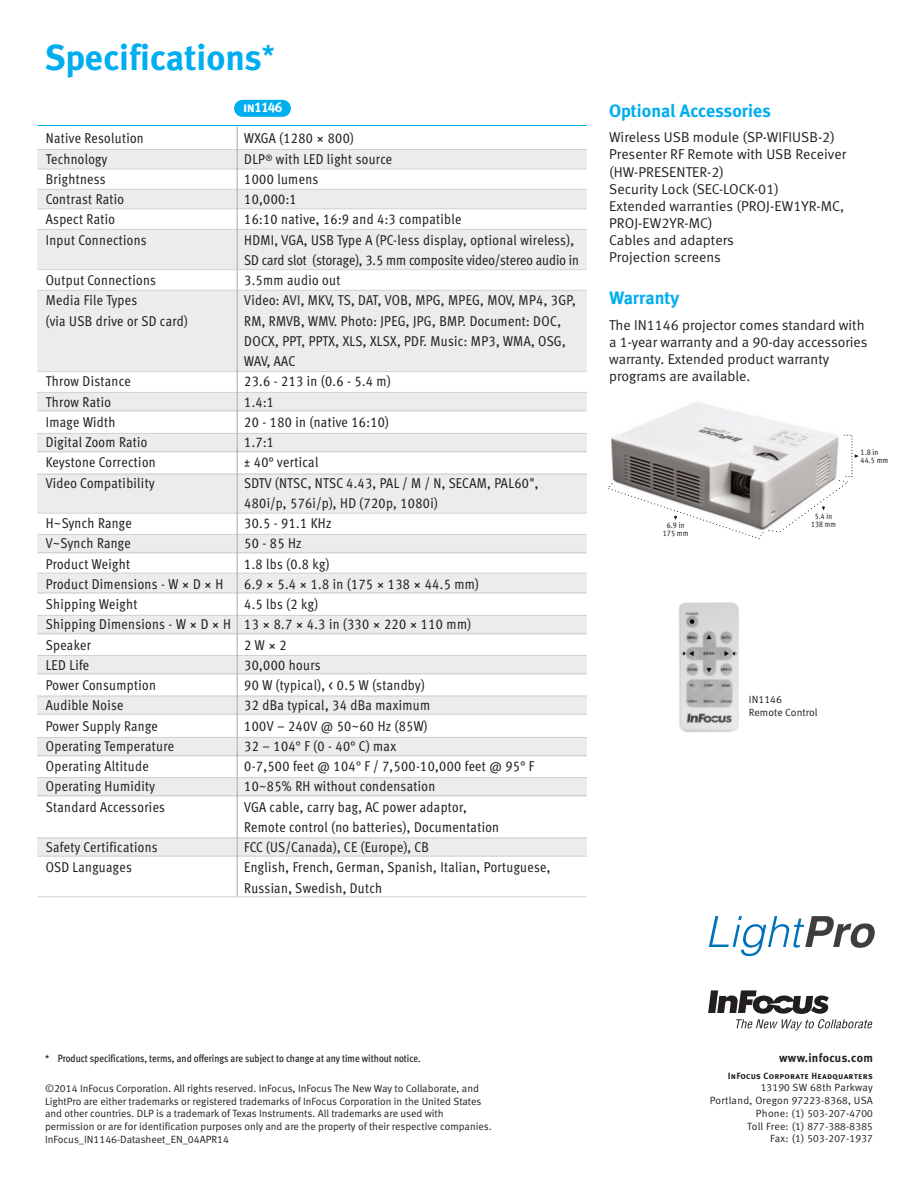
<style>
.page{position:relative;width:918px;height:1188px;background:#fff}
.page>*{position:absolute;margin:0;border:0;box-sizing:border-box;transform-origin:0 0}
.t1{font:700 36px "Meta Plus";color:#00aeef}
.t2{font:700 18px "Meta Plus";color:#00aeef}
.t3{font:14.25px/20.2px "Meta Cond Book LF";letter-spacing:.025em;color:#231f20}
.t4{font:14.25px/17.1px "Meta Normal LF";color:#231f20}
.t5{font:13.95px "Meta Plus Bold Caps";letter-spacing:-.045em;color:#fff}
.t6{font:700 12px "Meta Plus";letter-spacing:.025em;color:#231f20}
.t7{font:10.5px/12.6px "Meta Normal LF";color:#231f20}
.t8{font:10.5px "Meta Cond Medium LF";color:#231f20}
.t9{font:10.5px/12.8px "Meta Plus Normal Caps";letter-spacing:.025em;color:#231f20;text-align:right}
.t10{font:10.5px/12.8px "Meta Normal LF";letter-spacing:.025em;color:#231f20;text-align:right}
.t11{font:9px "Meta Plus Bold Caps";letter-spacing:.025em;color:#231f20}
.t12{font:8.1px/8.1px "Meta Cond Book LF";letter-spacing:.01em;color:#231f20}
.t13{font:8.1px/8.1px "Meta Cond Book LF";letter-spacing:.01em;color:#231f20;text-align:center;scale:.95 1}
.s1{font-family:"Meta Plus Normal Caps"}
.s2{font-family:"Meta Normal LF"}
</style>
<div class="page">
<img style="left:679px;top:602px;width:60px;height:130px">
<img style="left:611px;top:402px;width:234px;height:77px">
<div style="left:38px;top:149px;width:549px;height:19px;background:#ececee"></div>
<hr style="left:38px;top:149px;width:549px;height:1px;background:#d1d2d4">
<hr style="left:38px;top:169px;width:549px;height:1px;background:#d1d2d4">
<div style="left:38px;top:189px;width:549px;height:19px;background:#ececee"></div>
<hr style="left:38px;top:189px;width:549px;height:1px;background:#d1d2d4">
<hr style="left:38px;top:208px;width:549px;height:1px;background:#d1d2d4">
<div style="left:38px;top:229px;width:549px;height:40px;background:#ececee"></div>
<hr style="left:38px;top:229px;width:549px;height:1px;background:#d1d2d4">
<hr style="left:38px;top:269px;width:549px;height:1px;background:#d1d2d4">
<div style="left:38px;top:290px;width:549px;height:82px;background:#ececee"></div>
<hr style="left:38px;top:290px;width:549px;height:1px;background:#d1d2d4">
<hr style="left:38px;top:371px;width:549px;height:1px;background:#d1d2d4">
<div style="left:38px;top:392px;width:549px;height:19px;background:#ececee"></div>
<hr style="left:38px;top:392px;width:549px;height:1px;background:#d1d2d4">
<hr style="left:38px;top:410px;width:549px;height:1px;background:#d1d2d4">
<div style="left:38px;top:433px;width:549px;height:19px;background:#ececee"></div>
<hr style="left:38px;top:433px;width:549px;height:1px;background:#d1d2d4">
<hr style="left:38px;top:451px;width:549px;height:1px;background:#d1d2d4">
<div style="left:38px;top:473px;width:549px;height:40px;background:#ececee"></div>
<hr style="left:38px;top:474px;width:549px;height:1px;background:#d1d2d4">
<hr style="left:38px;top:513px;width:549px;height:1px;background:#d1d2d4">
<div style="left:38px;top:534px;width:549px;height:19px;background:#ececee"></div>
<hr style="left:38px;top:534px;width:549px;height:1px;background:#d1d2d4">
<hr style="left:38px;top:552px;width:549px;height:1px;background:#d1d2d4">
<div style="left:38px;top:573px;width:549px;height:21px;background:#ececee"></div>
<hr style="left:38px;top:573px;width:549px;height:1px;background:#d1d2d4">
<hr style="left:38px;top:592px;width:549px;height:1px;background:#d1d2d4">
<div style="left:38px;top:615px;width:549px;height:19px;background:#ececee"></div>
<hr style="left:38px;top:615px;width:549px;height:1px;background:#d1d2d4">
<hr style="left:38px;top:633px;width:549px;height:1px;background:#d1d2d4">
<div style="left:38px;top:655px;width:549px;height:19px;background:#ececee"></div>
<hr style="left:38px;top:655px;width:549px;height:1px;background:#d1d2d4">
<hr style="left:38px;top:673px;width:549px;height:1px;background:#d1d2d4">
<div style="left:38px;top:696px;width:549px;height:19px;background:#ececee"></div>
<hr style="left:38px;top:696px;width:549px;height:1px;background:#d1d2d4">
<hr style="left:38px;top:714px;width:549px;height:1px;background:#d1d2d4">
<div style="left:38px;top:737px;width:549px;height:19px;background:#ececee"></div>
<hr style="left:38px;top:737px;width:549px;height:1px;background:#d1d2d4">
<hr style="left:38px;top:755px;width:549px;height:1px;background:#d1d2d4">
<div style="left:38px;top:777px;width:549px;height:19px;background:#ececee"></div>
<hr style="left:38px;top:777px;width:549px;height:1px;background:#d1d2d4">
<hr style="left:38px;top:795px;width:549px;height:1px;background:#d1d2d4">
<div style="left:38px;top:838px;width:549px;height:19px;background:#ececee"></div>
<hr style="left:38px;top:838px;width:549px;height:1px;background:#d1d2d4">
<hr style="left:38px;top:856px;width:549px;height:1px;background:#d1d2d4">
<hr style="left:38px;top:896px;width:549px;height:1px;background:#d1d2d4">
<div style="left:234px;top:100px;width:57px;height:17px;background:#00aeef;border-radius:9px"></div>
<hr style="left:237px;top:126px;width:1px;height:771px;background:#a8a9ad">
<hr style="left:38px;top:125px;width:549px;height:1px;background:#00aeef">
<svg style="left:854px;top:454px;width:5px;height:4px"></svg>
<svg style="left:608px;top:479px;width:240px;height:60px"></svg>
<svg style="left:708px;top:990px;width:165px;height:41px"></svg>
<svg style="left:709px;top:916px;width:166px;height:40px"></svg>
<h1 class="t1" style="left:45px;top:36px;width:231px">Specifications<sup>*</sup></h1>
<p class="t3" style="left:46px;top:128px;width:103px">Native Resolution<br>Technology<br>Brightness<br>Contrast Ratio<br>Aspect Ratio<br>Input Connections</p>
<p class="t3" style="left:46px;top:270px;width:144px">Output Connections<br>Media File Types<br>(via USB drive or SD card)</p>
<p class="t3" style="left:46px;top:371px;width:111px">Throw Distance<br>Throw Ratio<br>Image Width<br>Digital Zoom Ratio<br>Keystone Correction<br>Video Compatibility</p>
<p class="t3" style="left:46px;top:513px;width:187px">H~Synch Range<br>V~Synch Range<br>Product Weight<br>Product Dimensions - W × D × H<br>Shipping Weight<br>Shipping Dimensions - W × D × H<br>Speaker<br>LED Life<br>Power Consumption<br>Audible Noise<br>Power Supply Range<br>Operating Temperature<br>Operating Altitude<br>Operating Humidity<br>Standard Accessories</p>
<p class="t3" style="left:46px;top:837px;width:114px">Safety Certifications<br>OSD Languages</p>
<p class="t5" style="left:243px;top:99px;width:41px">in1146</p>
<p class="t3" style="left:244px;top:128px;width:336px">WXGA (1280 × 800)<br>DLP<sup>®</sup> with LED light source<br>1000 lumens<br>10,000:1<br>16:10 native, 16:9 and 4:3 compatible<br>HDMI, VGA, USB Type A (PC-less display, optional wireless),<br>SD card slot (storage), 3.5 mm composite video/stereo audio in<br>3.5mm audio out<br>Video: AVI, MKV, TS, DAT, VOB, MPG, MPEG, MOV, MP4, 3GP,<br>RM, RMVB, WMV. Photo: JPEG, JPG, BMP. Document: DOC,<br>DOCX, PPT, PPTX, XLS, XLSX, PDF. Music: MP3, WMA, OSG,<br>WAV, AAC<br>23.6 - 213 in (0.6 - 5.4 m)<br>1.4:1<br>20 - 180 in (native 16:10)<br>1.7:1<br>± 40° vertical<br>SDTV (NTSC, NTSC 4.43, PAL / M / N, SECAM, PAL60",<br>480i/p, 576i/p), HD (720p, 1080i)<br>30.5 - 91.1 KHz<br>50 - 85 Hz<br>1.8 lbs (0.8 kg)<br>6.9 × 5.4 × 1.8 in (175 × 138 × 44.5 mm)<br>4.5 lbs (2 kg)<br>13 × 8.7 × 4.3 in (330 × 220 × 110 mm)<br>2 W × 2<br>30,000 hours<br>90 W (typical), &lt; 0.5 W (standby)<br>32 dBa typical, 34 dBa maximum<br>100V – 240V @ 50~60 Hz (85W)<br>32 – 104° F (0 - 40° C) max<br>0-7,500 feet @ 104° F / 7,500-10,000 feet @ 95° F<br>10~85% RH without condensation<br>VGA cable, carry bag, AC power adaptor,<br>Remote control (no batteries), Documentation<br>FCC (US/Canada), CE (Europe), CB<br>English, French, German, Spanish, Italian, Portuguese,<br>Russian, Swedish, Dutch</p>
<p class="t2" style="left:609px;top:100px;width:163px">Optional Accessories</p>
<p class="t4" style="left:609px;top:129px;width:239px">Wireless USB module (SP-WIFIUSB-2)<br>Presenter RF Remote with USB Receiver (HW-PRESENTER-2)<br>Security Lock (SEC-LOCK-01)<br>Extended warranties (PROJ-EW1YR-MC,<br>PROJ-EW2YR-MC)<br>Cables and adapters<br>Projection screens</p>
<p class="t2" style="left:609px;top:287px;width:72px">Warranty</p>
<p class="t4" style="left:609px;top:316px;width:260px">The IN1146 projector comes standard with a 1-year warranty and a 90-day accessories warranty. Extended product warranty programs are available.</p>
<p class="t12" style="left:663px;top:521px;width:27px;text-align:center">6.9 in<br>175 mm</p>
<p class="t13" style="left:811px;top:512px;width:27px">5.4 in<br>138 mm</p>
<p class="t12" style="left:861px;top:448px;width:29px">1.8 in<br>44.5 mm</p>
<p class="t7" style="left:749px;top:693px;width:70px">IN1146<br>Remote Control</p>
<p class="t8" style="left:45px;top:1053px;width:377px">* Product specifications, terms, and offerings are subject to change at any time without notice.</p>
<p class="t7" style="left:45px;top:1082px;width:448px">©2014 InFocus Corporation. All rights reserved. InFocus, InFocus The New Way to Collaborate, and LightPro are either trademarks or registered trademarks of InFocus Corporation in the United States and other countries. DLP is a trademark of Texas Instruments. All trademarks are used with permission or are for identification purposes only and are the property of their respective companies.<br>InFocus_IN1146-Datasheet_EN_04APR14</p>
<p class="t6" style="left:779px;top:1051px;width:95px">www.infocus.com</p>
<p class="t11" style="left:728px;top:1070px;width:146px">InFocus Corporate Headquarters</p>
<p class="t10" style="left:710px;top:1081px;width:165px"><span class="s1">13190</span> SW 68th Parkway<br>Portland, Oregon <span class="s1">97223-8368</span>, USA</p>
<p class="t9" style="left:747px;top:1107px;width:127px"><span class="s2">Phone:</span> (1) 503-207-4700<br><span class="s2">Toll Free:</span> (1) 877-388-8385<br><span class="s2">Fax:</span> (1) 503-207-1937</p>
</div>
